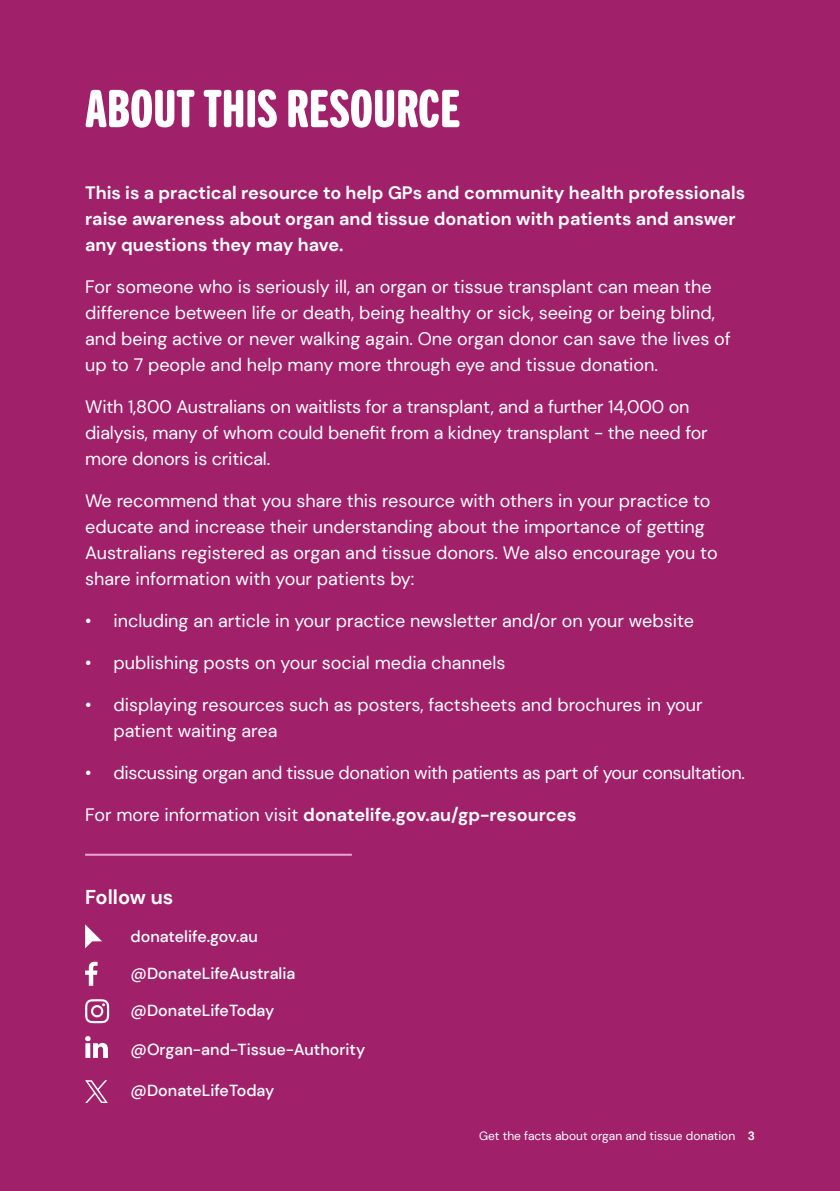
<style>
.page{position:relative;width:840px;height:1191px;background:#fff}
.page>*{position:absolute;margin:0;border:0;box-sizing:border-box;transform-origin:0 0}
.HEADING_1{font:52px "Trade Gothic Next SR Pro Hv Cm";color:#fff}
.t1{font:700 20px "DM Sans";color:#fff}
.BODY{font:18px/26px "DM Sans";color:#fff}
.BODY-2{font:700 18px/26px "DM Sans";color:#fff}
.BODY-3{font:18px "DM Sans";letter-spacing:-.02em;color:#fff}
.t2{font:500 16px "DM Sans";color:#fff}
.Body_Copy{font:12px "DM Sans";color:#fff}
.s1{font-weight:400}
.s2{font-weight:700}
</style>
<div class="page">
<div style="left:0;top:0;width:839px;height:1191px;background:#a1206a"></div>
<svg style="left:85px;top:924px;width:17px;height:24px"></svg>
<svg style="left:85px;top:961px;width:13px;height:24px"></svg>
<svg style="left:85px;top:999px;width:24px;height:24px"></svg>
<svg style="left:85px;top:1036px;width:23px;height:22px"></svg>
<svg style="left:85px;top:1080px;width:23px;height:23px"></svg>
<hr style="left:85px;top:853px;width:266px;height:2px;background:#eba7ca">
<p class="HEADING_1" style="left:85px;top:74px;width:377px">ABOUT THIS RESOURCE</p>
<p class="BODY-2" style="left:85px;top:179px;width:661px">This is a practical resource to help GPs and community health professionals raise awareness about organ and tissue donation with patients and answer any questions they may have.</p>
<p class="BODY" style="left:85px;top:273px;width:647px">For someone who is seriously ill, an organ or tissue transplant can mean the difference between life or death, being healthy or sick, seeing or being blind, and being active or never walking again. One organ donor can save the lives of up to 7 people and help many more through eye and tissue donation.</p>
<p class="BODY" style="left:85px;top:393px;width:623px">With 1,800 Australians on waitlists for a transplant, and a further 14,000 on dialysis, many of whom could benefit from a kidney transplant - the need for more donors is critical.</p>
<p class="BODY" style="left:85px;top:487px;width:633px">We recommend that you share this resource with others in your practice to educate and increase their understanding about the importance of getting Australians registered as organ and tissue donors. We also encourage you to share information with your patients by:</p>
<p class="BODY" style="left:85px;top:607px;width:610px">• including an article in your practice newsletter and/or on your website</p>
<p class="BODY" style="left:85px;top:649px;width:421px">• publishing posts on your social media channels</p>
<p class="BODY" style="left:113px;top:691px;width:590px;text-indent:-28px">• displaying resources such as posters, factsheets and brochures in your patient waiting area</p>
<p class="BODY-3" style="left:85px;top:761px;width:661px">• discussing organ and tissue donation with patients as part of your consultation.</p>
<p class="BODY-2" style="left:85px;top:801px;width:493px"><span class="s1">For more information visit</span> donatelife.gov.au/gp-resources</p>
<p class="t1" style="left:85px;top:884px;width:90px">Follow us</p>
<p class="t2" style="left:130px;top:926px;width:129px">donatelife.gov.au</p>
<p class="t2" style="left:130px;top:963px;width:166px">@DonateLifeAustralia</p>
<p class="t2" style="left:130px;top:1000px;width:145px">@DonateLifeToday</p>
<p class="t2" style="left:130px;top:1039px;width:236px">@Organ-and-Tissue-Authority</p>
<p class="t2" style="left:130px;top:1080px;width:145px">@DonateLifeToday</p>
<p class="Body_Copy" style="left:479px;top:1128px;width:277px">Get the facts about organ and tissue donation <span class="s2">3</span></p>
</div>
